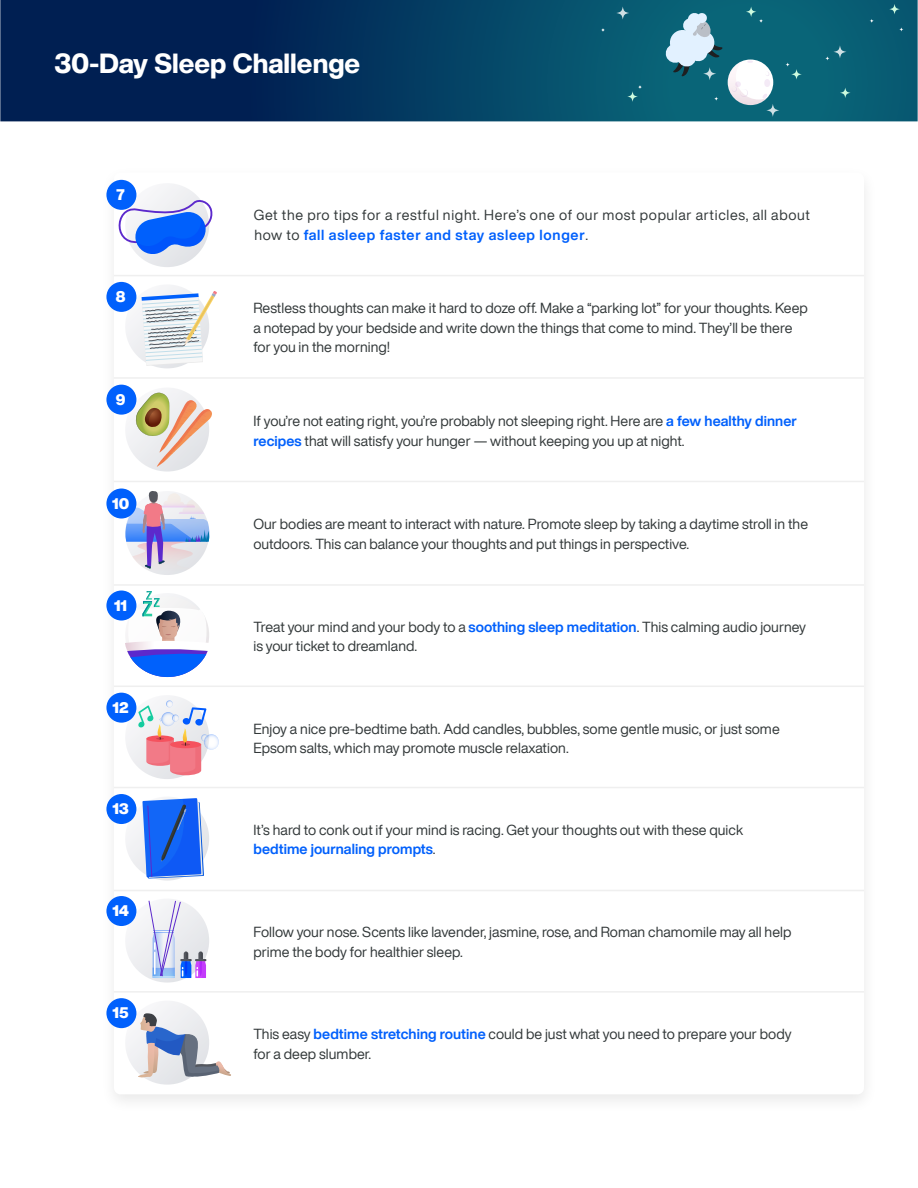
<style>
.page{position:relative;width:918px;height:1188px;background:#fff}
.page>*{position:absolute;margin:0;border:0;box-sizing:border-box;transform-origin:0 0}
.t1{font:800 27px "Helvetica Now Display";color:#fff}
.t2{font:900 15px "Helvetica Now Display";color:#fff}
.t3{font:14.25px/19.5px "Helvetica Now Display";letter-spacing:.005em;color:#323839}
.t4{font:14.25px/19.5px "Helvetica Now Display";letter-spacing:.05em;color:#323839}
.s1{font-weight:700;color:#0060fc}
</style>
<div class="page">
<hr style="left:114px;top:481px;width:750px;height:1px;background:#efefef">
<hr style="left:114px;top:377px;width:750px;height:2px;background:#efefef">
<hr style="left:114px;top:275px;width:750px;height:1px;background:#efefef">
<hr style="left:114px;top:584px;width:750px;height:2px;background:#efefef">
<hr style="left:114px;top:890px;width:750px;height:1px;background:#efefef">
<hr style="left:114px;top:686px;width:750px;height:1px;background:#efefef">
<hr style="left:114px;top:991px;width:750px;height:2px;background:#efefef">
<hr style="left:114px;top:787px;width:750px;height:1px;background:#efefef">
<svg style="left:125px;top:183px;width:84px;height:84px"></svg>
<div style="left:125px;top:284px;width:84px;height:84px;background:#f3f3f6;border-radius:50%"></div>
<svg style="left:125px;top:388px;width:84px;height:84px"></svg>
<svg style="left:125px;top:797px;width:84px;height:84px"></svg>
<div style="left:125px;top:899px;width:84px;height:84px;background:linear-gradient(to bottom,#f4f6fb,#ebecee);border-radius:50%"></div>
<svg style="left:125px;top:695px;width:84px;height:84px"></svg>
<div style="left:125px;top:1001px;width:84px;height:84px;background:linear-gradient(to bottom,#ebf0fb,#eeeeef);border-radius:50%"></div>
<svg style="left:116px;top:196px;width:97px;height:59px"></svg>
<svg style="left:142px;top:291px;width:75px;height:75px"></svg>
<svg style="left:135px;top:393px;width:77px;height:74px"></svg>
<svg style="left:125px;top:490px;width:84px;height:82px"></svg>
<svg style="left:142px;top:798px;width:62px;height:81px;background:#3373ec"></svg>
<svg style="left:125px;top:591px;width:84px;height:86px"></svg>
<svg style="left:149px;top:901px;width:57px;height:77px"></svg>
<svg style="left:138px;top:700px;width:70px;height:75px"></svg>
<svg style="left:204px;top:734px;width:15px;height:16px"></svg>
<svg style="left:138px;top:1013px;width:93px;height:65px"></svg>
<div style="left:106px;top:180px;width:30px;height:30px;background:#0060fc;border-radius:50%"></div>
<div style="left:106px;top:282px;width:30px;height:30px;background:#0060fc;border-radius:50%"></div>
<div style="left:106px;top:385px;width:30px;height:30px;background:#0060fc;border-radius:50%"></div>
<div style="left:106px;top:489px;width:30px;height:30px;background:#0060fc;border-radius:50%"></div>
<div style="left:106px;top:794px;width:30px;height:30px;background:#0060fc;border-radius:50%"></div>
<div style="left:106px;top:591px;width:30px;height:30px;background:#0060fc;border-radius:50%"></div>
<div style="left:106px;top:896px;width:30px;height:30px;background:#0060fc;border-radius:50%"></div>
<div style="left:106px;top:693px;width:30px;height:30px;background:#0060fc;border-radius:50%"></div>
<div style="left:106px;top:998px;width:30px;height:30px;background:#0060fc;border-radius:50%"></div>
<svg style="left:0;top:0;width:918px;height:121px;background:#043d62"></svg>
<svg style="left:791px;top:69px;width:11px;height:11px"></svg>
<svg style="left:746px;top:6px;width:10px;height:11px"></svg>
<svg style="left:627px;top:91px;width:11px;height:11px"></svg>
<svg style="left:889px;top:4px;width:11px;height:10px"></svg>
<svg style="left:840px;top:88px;width:11px;height:10px"></svg>
<svg style="left:786px;top:62px;width:4px;height:5px"></svg>
<svg style="left:601px;top:28px;width:4px;height:4px"></svg>
<svg style="left:825px;top:56px;width:5px;height:5px"></svg>
<svg style="left:870px;top:19px;width:4px;height:4px"></svg>
<svg style="left:899px;top:27px;width:5px;height:5px"></svg>
<svg style="left:638px;top:85px;width:4px;height:4px"></svg>
<svg style="left:766px;top:104px;width:13px;height:13px"></svg>
<svg style="left:833px;top:45px;width:14px;height:13px"></svg>
<svg style="left:616px;top:6px;width:13px;height:14px"></svg>
<div style="left:728px;top:60px;width:45px;height:45px;background:#fff;border-radius:50%"></div>
<svg style="left:665px;top:12px;width:105px;height:93px;background:#5693a2"></svg>
<h1 class="t1" style="left:54px;top:44px;width:308px">30-Day Sleep Challenge</h1>
<p class="t2" style="left:117px;top:184px;width:10px">7</p>
<p class="t2" style="left:116px;top:286px;width:11px">8</p>
<p class="t2" style="left:116px;top:389px;width:11px">9</p>
<p class="t2" style="left:112px;top:493px;width:19px">10</p>
<p class="t2" style="left:114px;top:595px;width:14px">11</p>
<p class="t2" style="left:113px;top:697px;width:18px">12</p>
<p class="t2" style="left:112px;top:798px;width:18px">13</p>
<p class="t2" style="left:112px;top:900px;width:18px">14</p>
<p class="t2" style="left:113px;top:1002px;width:18px">15</p>
<p class="t4" style="left:254px;top:205px;width:558px">Get the pro tips for a restful night. Here’s one of our most popular articles, all about how to <span class="s1">fall asleep faster and stay asleep longer</span>.</p>
<p class="t3" style="left:253px;top:298px;width:556px">Restless thoughts can make it hard to doze off. Make a “parking lot” for your thoughts. Keep a notepad by your bedside and write down the things that come to mind. They’ll be there for you in the morning!</p>
<p class="t3" style="left:253px;top:411px;width:545px">If you’re not eating right, you’re probably not sleeping right. Here are <span class="s1">a few healthy dinner recipes</span> that will satisfy your hunger — without keeping you up at night.</p>
<p class="t3" style="left:253px;top:515px;width:556px">Our bodies are meant to interact with nature. Promote sleep by taking a daytime stroll in the outdoors. This can balance your thoughts and put things in perspective.</p>
<p class="t3" style="left:253px;top:617px;width:554px">Treat your mind and your body to a <span class="s1">soothing sleep meditation</span>. This calming audio journey is your ticket to dreamland.</p>
<p class="t3" style="left:253px;top:719px;width:528px">Enjoy a nice pre-bedtime bath. Add candles, bubbles, some gentle music, or just some<br>Epsom salts, which may promote muscle relaxation.</p>
<p class="t3" style="left:253px;top:820px;width:491px">It’s hard to conk out if your mind is racing. Get your thoughts out with these quick <span class="s1">bedtime journaling prompts</span>.</p>
<p class="t3" style="left:253px;top:922px;width:540px">Follow your nose. Scents like lavender, jasmine, rose, and Roman chamomile may all help prime the body for healthier sleep.</p>
<p class="t3" style="left:253px;top:1024px;width:540px">This easy <span class="s1">bedtime stretching routine</span> could be just what you need to prepare your body for a deep slumber.</p>
</div>
